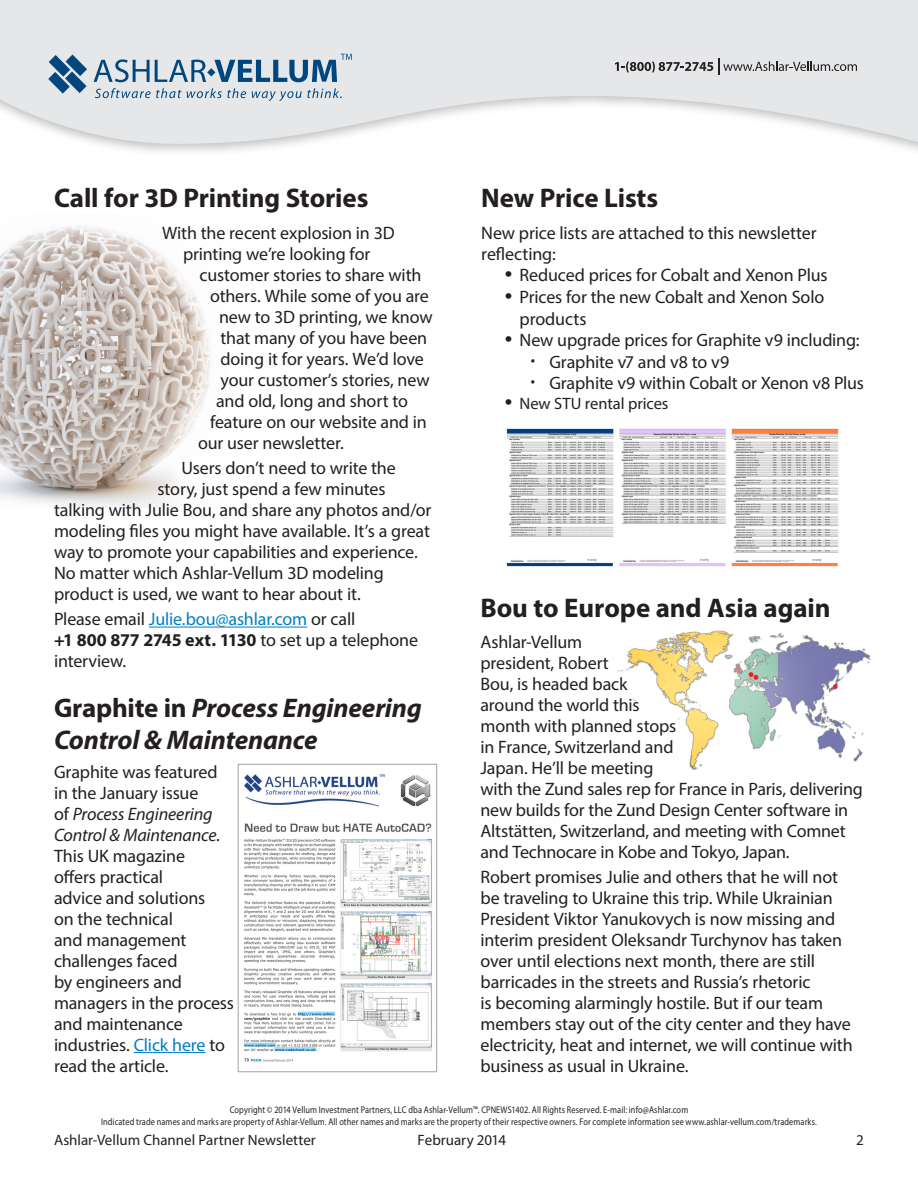
<style>
.page{position:relative;width:918px;height:1188px;background:#fff}
.page>*{position:absolute;margin:0;border:0;box-sizing:border-box;transform-origin:0 0}
.Article_head{font:700 27px "Myriad Pro";letter-spacing:-.005em;color:#231f20}
.Article_head-2{font:italic 700 27px/32.4px "Myriad Pro";letter-spacing:-.01em;color:#231f20}
.t1{font:18px/21px "Myriad Pro";letter-spacing:-.01em;color:#231f20}
.t2{font:16.5px "Myriad Pro";letter-spacing:-.005em;color:#231f20}
.t3{font:15px "Myriad Pro";color:#231f20}
.Cue{font:9.75px "Myriad Pro";letter-spacing:.015em;color:#231f20;scale:.85 1}
.s1{color:#007ec5}
.s2{font-weight:700}
.s3{font-style:normal}
.s4{font-style:italic}
.s5{font-size:27px}
</style>
<div class="page">
<svg style="left:0;top:0;width:918px;height:149px;fill:#e6e7e9"></svg>
<svg style="left:95px;top:88px;width:151px;height:10px;background:#b3c3d1"></svg>
<svg style="left:252px;top:88px;width:90px;height:13px"></svg>
<svg style="left:48px;top:55px;width:39px;height:39px;background:#6a91b0"></svg>
<svg style="left:94px;top:54px;width:258px;height:28px;background:#9fb5c8"></svg>
<svg style="left:615px;top:59px;width:242px;height:16px;background:#bdbdbf"></svg>
<img style="left:243px;top:774px;width:189px;height:288px">
<div style="left:238px;top:764px;width:199px;height:308px;border:1px solid #a0a1a5"></div>
<hr style="left:134px;top:1052px;width:72px;height:1px;background:#007ec5">
<img style="left:0;top:225px;width:211px;height:282px">
<hr style="left:149px;top:627px;width:158px;height:1px;background:#007ec5">
<img style="left:506px;top:428px;width:333px;height:139px">
<img style="left:617px;top:630px;width:254px;height:140px">
<p class="Article_head" style="left:54px;top:181px;width:316px">Call for 3D Printing Stories</p>
<p class="t1" style="left:162px;top:222px;width:234px">With the recent explosion in 3D</p>
<p class="t1" style="left:183px;top:243px;width:189px">printing we’re looking for</p>
<p class="t1" style="left:200px;top:264px;width:223px">customer stories to share with</p>
<p class="t1" style="left:210px;top:285px;width:220px">others. While some of you are</p>
<p class="t1" style="left:219px;top:306px;width:215px">new to 3D printing, we know</p>
<p class="t1" style="left:220px;top:327px;width:208px">that many of you have been</p>
<p class="t1" style="left:220px;top:348px;width:205px">doing it for years. We’d love</p>
<p class="t1" style="left:220px;top:369px;width:211px">your customer’s stories, new</p>
<p class="t1" style="left:216px;top:390px;width:194px">and old, long and short to</p>
<p class="t1" style="left:210px;top:411px;width:218px">feature on our website and in</p>
<p class="t1" style="left:198px;top:432px;width:147px">our user newsletter.</p>
<p class="t1" style="left:182px;top:457px;width:216px">Users don’t need to write the</p>
<p class="t1" style="left:158px;top:478px;width:230px">story, just spend a few minutes</p>
<p class="t1" style="left:54px;top:499px;width:379px">talking with Julie Bou, and share any photos and/or</p>
<p class="t1" style="left:54px;top:520px;width:377px">modeling files you might have available. It’s a great</p>
<p class="t1" style="left:54px;top:541px;width:365px">way to promote your capabilities and experience.</p>
<p class="t1" style="left:54px;top:562px;width:331px">No matter which Ashlar-Vellum 3D modeling</p>
<p class="t1" style="left:54px;top:583px;width:308px">product is used, we want to hear about it.</p>
<p class="t1" style="left:54px;top:608px;width:366px">Please email <span class="s1">Julie.bou@ashlar.com</span> or call<br><span class="s2">+1 800 877 2745 ext. 1130</span> to set up a telephone interview.</p>
<p class="Article_head-2" style="left:54px;top:691px;width:369px"><span class="s3">Graphite in</span> Process Engineering<br>Control &amp; Maintenance</p>
<p class="t1" style="left:54px;top:761px;width:181px">Graphite was featured in the January issue<br>of <span class="s4">Process Engineering<br>Control &amp; Maintenance</span>.<br>This UK magazine<br>offers practical<br>advice and solutions<br>on the technical<br>and management challenges faced<br>by engineers and managers in the process and maintenance industries. <span class="s1">Click here</span> to read the article.</p>
<p class="Article_head" style="left:481px;top:181px;width:178px">New Price Lists</p>
<p class="t1" style="left:481px;top:222px;width:337px">New price lists are attached to this newsletter reflecting:</p>
<p class="t1" style="left:505px;top:265px;width:324px"><span class="s5">•</span> Reduced prices for Cobalt and Xenon Plus</p>
<p class="t1" style="left:520px;top:286px;width:306px;line-height:21.6px;text-indent:-15px"><span class="s5">•</span> Prices for the new Cobalt and Xenon Solo products</p>
<p class="t1" style="left:505px;top:329px;width:356px"><span class="s5">•</span> New upgrade prices for Graphite v9 including:</p>
<p class="t1" style="left:530px;top:351px;width:201px"><span class="s5">·</span> Graphite v7 and v8 to v9</p>
<p class="t1" style="left:530px;top:373px;width:335px"><span class="s5">·</span> Graphite v9 within Cobalt or Xenon v8 Plus</p>
<p class="t2" style="left:505px;top:393px;width:165px"><span class="s5">•</span> New STU rental prices</p>
<p class="Article_head" style="left:480px;top:591px;width:352px">Bou to Europe and Asia again</p>
<p class="t1" style="left:480px;top:631px;width:384px">Ashlar-Vellum<br>president, Robert<br>Bou, is headed back<br>around the world this<br>month with planned stops<br>in France, Switzerland and<br>Japan. He’ll be meeting<br>with the Zund sales rep for France in Paris, delivering new builds for the Zund Design Center software in<br>Altstätten, Switzerland, and meeting with Comnet and Technocare in Kobe and Tokyo, Japan.</p>
<p class="t1" style="left:480px;top:866px;width:374px">Robert promises Julie and others that he will not be traveling to Ukraine this trip. While Ukrainian President Viktor Yanukovych is now missing and interim president Oleksandr Turchynov has taken over until elections next month, there are still barricades in the streets and Russia’s rhetoric<br>is becoming alarmingly hostile. But if our team members stay out of the city center and they have electricity, heat and internet, we will continue with business as usual in Ukraine.</p>
<p class="Cue" style="left:230px;top:1104px;width:541px">Copyright © 2014 Vellum Investment Partners, LLC dba Ashlar-Vellum™. CPNEWS1402. All Rights Reserved. E-mail: info@Ashlar.com</p>
<p class="Cue" style="left:101px;top:1115px;width:844px">Indicated trade names and marks are property of Ashlar-Vellum. All other names and marks are the property of their respective owners. For complete information see www.ashlar-vellum.com/trademarks.</p>
<p class="t3" style="left:54px;top:1131px;width:263px">Ashlar-Vellum Channel Partner Newsletter</p>
<p class="t3" style="left:418px;top:1131px;width:90px">February 2014</p>
<p class="t3" style="left:856px;top:1131px;width:9px">2</p>
</div>
